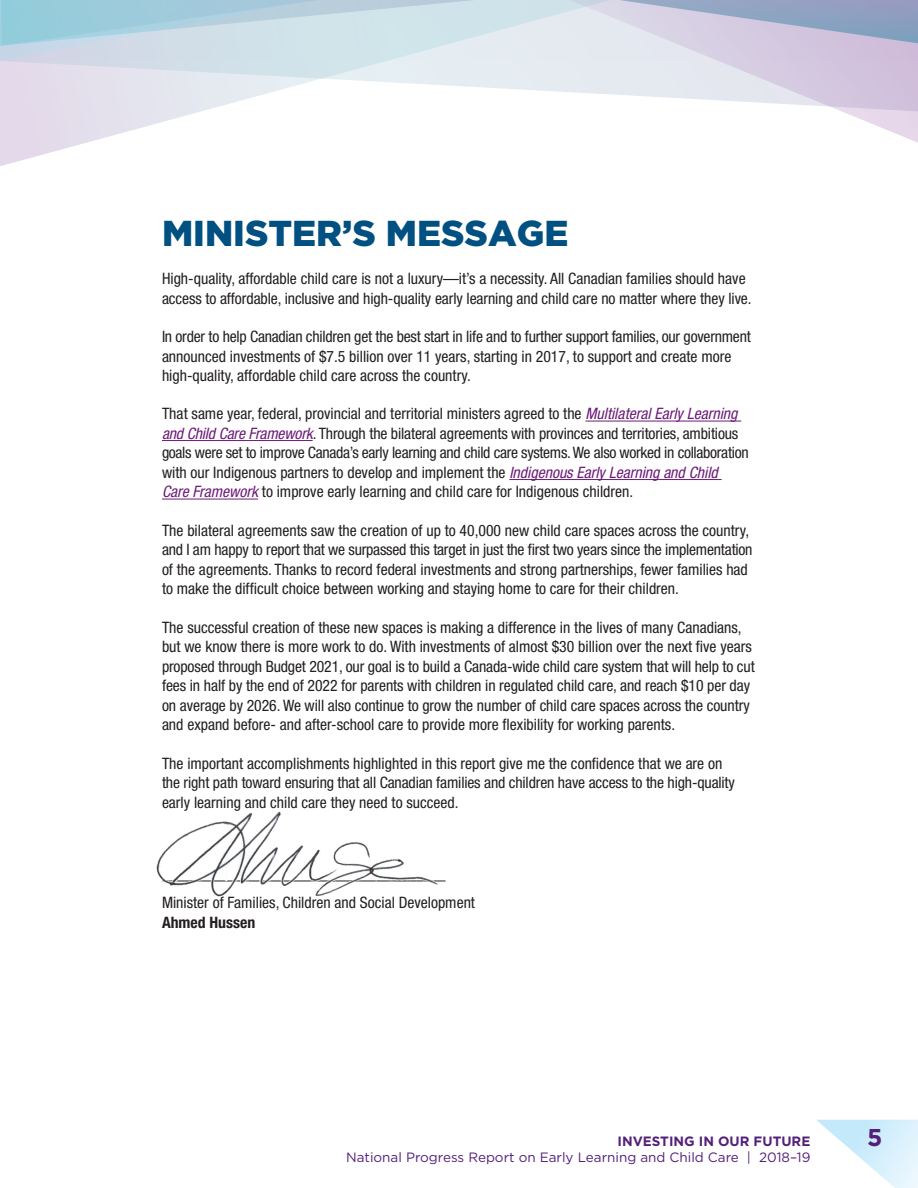
<style>
.page{position:relative;width:918px;height:1188px;background:#fff}
.page>*{position:absolute;margin:0;border:0;box-sizing:border-box;transform-origin:0 0}
.t1{font:900 36px "Gotham";color:#005081}
.t2{font:700 24.3px "Gotham";color:#54207a}
.t3{font:condensed 15.75px/19.5px "Helvetica Neue LT Std";color:#231f20}
.t4{font:700 condensed 15.75px "Helvetica Neue LT Std";color:#231f20}
.t5{font:13.5px "Gotham";color:#54207a}
.t6{font:700 13.5px "Gotham";color:#54207a}
.s1{font-style:italic;color:#6c1b78}
</style>
<div class="page">
<svg style="left:817px;top:1120px;width:101px;height:68px"></svg>
<svg style="left:0;top:61px;width:350px;height:105px"></svg>
<svg style="left:0;top:46px;width:350px;height:15px;background:#cfdce7"></svg>
<svg style="left:0;top:0;width:350px;height:46px;background:#b2d3e0"></svg>
<svg style="left:350px;top:0;width:568px;height:143px"></svg>
<hr style="left:585px;top:421px;width:156px;height:1px;background:#6c1b78">
<hr style="left:162px;top:440px;width:151px;height:1px;background:#6c1b78">
<hr style="left:509px;top:479px;width:213px;height:1px;background:#6c1b78">
<hr style="left:162px;top:499px;width:96px;height:1px;background:#6c1b78">
<hr style="left:162px;top:881px;width:284px;height:1px;background:#231f20">
<img style="left:156px;top:811px;width:287px;height:86px">
<h1 class="t1" style="left:162px;top:212px;width:408px">MINISTER’S MESSAGE</h1>
<p class="t3" style="left:162px;top:269px;width:591px">High-quality, affordable child care is not a luxury—it’s a necessity. All Canadian families should have access to affordable, inclusive and high-quality early learning and child care no matter where they live.</p>
<p class="t3" style="left:162px;top:327px;width:590px">In order to help Canadian children get the best start in life and to further support families, our government announced investments of $7.5 billion over 11 years, starting in 2017, to support and create more high-quality, affordable child care across the country.</p>
<p class="t3" style="left:162px;top:404px;width:588px">That same year, federal, provincial and territorial ministers agreed to the <span class="s1">Multilateral Early Learning and Child Care Framework</span>. Through the bilateral agreements with provinces and territories, ambitious goals were set to improve Canada’s early learning and child care systems. We also worked in collaboration with our Indigenous partners to develop and implement the <span class="s1">Indigenous Early Learning and Child<br>Care Framework</span> to improve early learning and child care for Indigenous children.</p>
<p class="t3" style="left:162px;top:520px;width:592px">The bilateral agreements saw the creation of up to 40,000 new child care spaces across the country, and I am happy to report that we surpassed this target in just the first two years since the implementation of the agreements. Thanks to record federal investments and strong partnerships, fewer families had to make the difficult choice between working and staying home to care for their children.</p>
<p class="t3" style="left:162px;top:617px;width:594px">The successful creation of these new spaces is making a difference in the lives of many Canadians, but we know there is more work to do. With investments of almost $30 billion over the next five years proposed through Budget 2021, our goal is to build a Canada-wide child care system that will help to cut fees in half by the end of 2022 for parents with children in regulated child care, and reach $10 per day on average by 2026. We will also continue to grow the number of child care spaces across the country and expand before- and after-school care to provide more flexibility for working parents.</p>
<p class="t3" style="left:162px;top:753px;width:574px">The important accomplishments highlighted in this report give me the confidence that we are on the right path toward ensuring that all Canadian families and children have access to the high-quality early learning and child care they need to succeed.</p>
<p class="t3" style="left:162px;top:893px;width:315px">Minister of Families, Children and Social Development</p>
<p class="t4" style="left:162px;top:913px;width:95px">Ahmed Hussen</p>
<p class="t6" style="left:617px;top:1133px;width:194px">INVESTING IN OUR FUTURE</p>
<p class="t5" style="left:346px;top:1150px;width:466px">National Progress Report on Early Learning and Child Care | 2018–19</p>
<h2 class="t2" style="left:867px;top:1123px;width:17px">5</h2>
</div>
